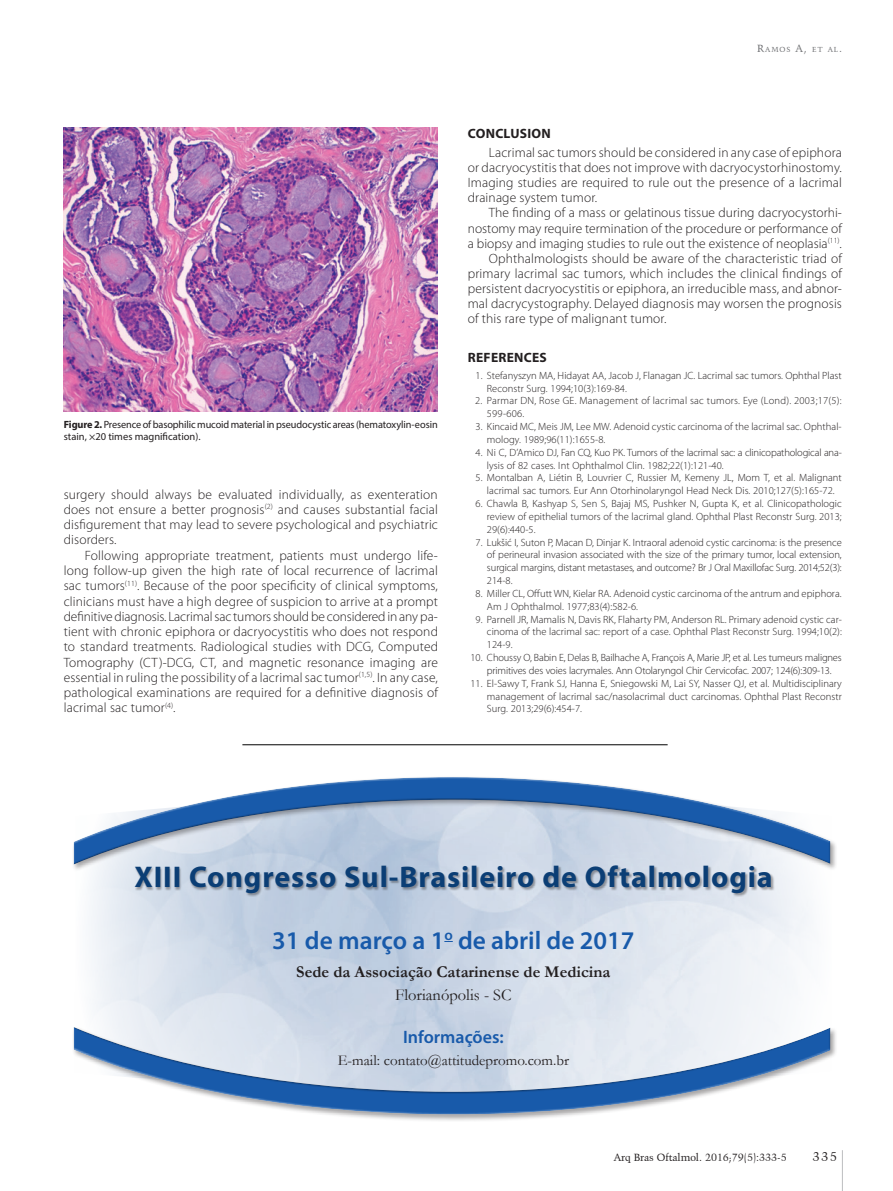
<style>
.page{position:relative;width:893px;height:1191px;background:#fff}
.page>*{position:absolute;margin:0;border:0;box-sizing:border-box;transform-origin:0 0}
.t1{font:700 30px "Myriad Pro";letter-spacing:.03em;color:#0b3e75}
.t2{font:600 25.5px "Myriad Pro";color:#185aaa}
.t3{font:600 18px "Myriad Pro";color:#185aaa}
.t4{font:700 16.5px "Garamond";color:#231f20}
.t5{font:16.5px "Garamond";color:#231f20}
.t6{font:15px "Garamond";color:#231f20}
.t7{font:300 13.5px/15.3px "Myriad Pro";letter-spacing:.01em;color:#231f20;text-align:justify}
.t8{font:700 13.5px "Myriad Pro";letter-spacing:.02em;color:#231f20}
.t9{font:12.75px "Kuenstler 480 BT";color:#231f20}
.t10{font:300 10.5px/12.9px "Myriad Pro";letter-spacing:.005em;color:#231f20;text-align:justify}
.t11{font:300 10.5px/12.9px "Myriad Pro";letter-spacing:-.015em;color:#231f20}
.t12{font:10.5px/12px "Myriad Pro";letter-spacing:-.01em;color:#231f20}
.t13{font:300 10.5px/12.9px "Myriad Pro";letter-spacing:.025em;color:#231f20}
.t14{font:10.5px "Kuenstler 480 BT";color:#231f20}
.t15{font:7.35px "Kuenstler 480 BT";letter-spacing:.13em;color:#6c6d70}
.s1{font-size:10.5px}
.s2{font-weight:700}
</style>
<div class="page">
<hr style="left:842px;top:1150px;width:1px;height:41px;background:#bcbdc0">
<img style="left:64px;top:128px;width:374px;height:283px">
<div style="left:71px;top:774px;width:761px;height:91px;background:#fff;opacity:.75"></div>
<div style="left:72px;top:797px;width:761px;height:68px;background:#231f20;opacity:.75"></div>
<div style="left:72px;top:1026px;width:766px;height:96px;background:#231f20;opacity:.4"></div>
<div style="left:71px;top:1026px;width:761px;height:91px;background:#fff;opacity:.75"></div>
<div style="left:72px;top:1025px;width:761px;height:68px;background:#231f20;opacity:.75"></div>
<div style="left:135px;top:865px;width:640px;height:31px;background:#231f20;opacity:.4"></div>
<hr style="left:242px;top:744px;width:426px;height:1px;background:#000">
<p class="t15" style="left:757px;top:45px;width:86px"><span class="s1">R</span>AMOS <span class="s1">A,</span> ET AL<span class="s1">.</span></p>
<p class="t12" style="left:64px;top:418px;width:376px"><span class="s2">Figure 2.</span> Presence of basophilic mucoid material in pseudocystic areas (hematoxylin-eosin stain, ×20 times magnification).</p>
<p class="t7" style="left:64px;top:487px;width:376px">surgery should always be evaluated individually, as exenteration does not ensure a better prognosis<sup>(2)</sup> and causes substantial facial disfigurement that may lead to severe psychological and psychiatric disorders.</p>
<p class="t7" style="left:64px;top:548px;width:376px;text-indent:21px">Following appropriate treatment, patients must undergo life&shy;long follow-up given the high rate of local recurrence of lacrimal sac tumors<sup>(11)</sup>. Because of the poor specificity of clinical symptoms, clinicians must have a high degree of suspicion to arrive at a prompt definitive diagnosis. Lacrimal sac tumors should be considered in any pa&shy;tient with chronic epiphora or dacryocystitis who does not respond to standard treatments. Radiological studies with DCG, Computed Tomography (CT)-DCG, CT, and magnetic resonance imaging are essential in ruling the possibility of a lacrimal sac tumor<sup>(1,5)</sup>. In any case, pathological examinations are required for a definitive diagnosis of lacrimal sac tumor<sup>(4)</sup>.</p>
<p class="t8" style="left:468px;top:124px;width:84px">CONCLUSION</p>
<p class="t7" style="left:468px;top:145px;width:376px;text-indent:21px">Lacrimal sac tumors should be considered in any case of epiphora or dacryocystitis that does not improve with dacryocystorhinostomy.<br>Imaging studies are required to rule out the presence of a lacrimal drainage system tumor.</p>
<p class="t7" style="left:489px;top:205px;width:354px">The finding of a mass or gelatinous tissue during dacryocystorhi-</p>
<p class="t7" style="left:468px;top:221px;width:376px">nostomy may require termination of the procedure or performance of</p>
<p class="t7" style="left:468px;top:236px;width:376px">a biopsy and imaging studies to rule out the existence of neoplasia<sup>(11)</sup>.</p>
<p class="t7" style="left:489px;top:251px;width:354px">Ophthalmologists should be aware of the characteristic triad of</p>
<p class="t7" style="left:468px;top:266px;width:376px">primary lacrimal sac tumors, which includes the clinical findings of</p>
<p class="t7" style="left:468px;top:281px;width:376px">persistent dacryocystitis or epiphora, an irreducible mass, and abnor-</p>
<p class="t7" style="left:468px;top:296px;width:376px">mal dacrycystography. Delayed diagnosis may worsen the prognosis</p>
<p class="t7" style="left:468px;top:311px;width:200px">of this rare type of malignant tumor.</p>
<p class="t8" style="left:468px;top:348px;width:81px">REFERENCES</p>
<p class="t10" style="left:487px;top:369px;width:356px;text-indent:-11px">1. Stefanyszyn MA, Hidayat AA, Jacob J, Flanagan JC. Lacrimal sac tumors. Ophthal Plast<br>Reconstr Surg. 1994;10(3):169-84.</p>
<p class="t13" style="left:487px;top:394px;width:356px;text-indent:-12px">2. Parmar DN, Rose GE. Management of lacrimal sac tumors. Eye (Lond). 2003;17(5):<br>599-606.</p>
<p class="t10" style="left:487px;top:420px;width:356px;text-indent:-11px">3. Kincaid MC, Meis JM, Lee MW. Adenoid cystic carcinoma of the lacrimal sac. Ophthal&shy;mology. 1989;96(11):1655-8.</p>
<p class="t11" style="left:487px;top:446px;width:356px;text-indent:-11px">4. Ni C, D’Amico DJ, Fan CQ, Kuo PK. Tumors of the lacrimal sac: a clinicopathological ana&shy;lysis of 82 cases. Int Ophthalmol Clin. 1982;22(1):121-40.</p>
<p class="t10" style="left:476px;top:471px;width:368px;text-align:center">5. Montalban A, Liétin B, Louvrier C, Russier M, Kemeny JL, Mom T, et al. Malignant lacrimal sac tumors. Eur Ann Otorhinolaryngol Head Neck Dis. 2010;127(5):165-72.</p>
<p class="t10" style="left:487px;top:497px;width:356px;text-indent:-11px">6. Chawla B, Kashyap S, Sen S, Bajaj MS, Pushker N, Gupta K, et al. Clinicopathologic review of epithelial tumors of the lacrimal gland. Ophthal Plast Reconstr Surg. 2013; 29(6):440-5.</p>
<p class="t10" style="left:487px;top:536px;width:356px;text-indent:-11px">7. Lukšić I, Suton P, Macan D, Dinjar K. Intraoral adenoid cystic carcinoma: is the presence of perineural invasion associated with the size of the primary tumor, local extension, surgical margins, distant metastases, and outcome? Br J Oral Maxillofac Surg. 2014;52(3):<br>214-8.</p>
<p class="t10" style="left:487px;top:587px;width:356px;text-indent:-11px">8. Miller CL, Offutt WN, Kielar RA. Adenoid cystic carcinoma of the antrum and epiphora.<br>Am J Ophthalmol. 1977;83(4):582-6.</p>
<p class="t10" style="left:487px;top:613px;width:357px;text-indent:-11px">9. Parnell JR, Mamalis N, Davis RK, Flaharty PM, Anderson RL. Primary adenoid cystic car&shy;cinoma of the lacrimal sac: report of a case. Ophthal Plast Reconstr Surg. 1994;10(2):<br>124-9.</p>
<p class="t11" style="left:487px;top:651px;width:356px;text-indent:-16px">10. Choussy O, Babin E, Delas B, Bailhache A, François A, Marie JP, et al. Les tumeurs malignes primitives des voies lacrymales. Ann Otolaryngol Chir Cervicofac. 2007; 124(6):309-13.</p>
<p class="t10" style="left:487px;top:677px;width:356px;text-indent:-16px">11. El-Sawy T, Frank SJ, Hanna E, Sniegowski M, Lai SY, Nasser QJ, et al. Multidisciplinary management of lacrimal sac/nasolacrimal duct carcinomas. Ophthal Plast Reconstr Surg. 2013;29(6):454-7.</p>
<h1 class="t1" style="left:134px;top:857px;width:640px">XIII Congresso Sul-Brasileiro de Oftalmologia</h1>
<h2 class="t2" style="left:272px;top:923px;width:364px">31 de março a 1<sup>o</sup> de abril de 2017</h2>
<p class="t4" style="left:296px;top:960px;width:316px">Sede da Associação Catarinense de Medicina</p>
<p class="t5" style="left:395px;top:984px;width:118px">Florianópolis - SC</p>
<h3 class="t3" style="left:403px;top:1025px;width:102px">Informações:</h3>
<p class="t6" style="left:338px;top:1050px;width:233px">E-mail: contato@attitudepromo.com.br</p>
<p class="t14" style="left:614px;top:1151px;width:175px">Arq Bras Oftalmol. 2016;79(5):333-5</p>
<p class="t9" style="left:813px;top:1149px;width:26px">335</p>
</div>
